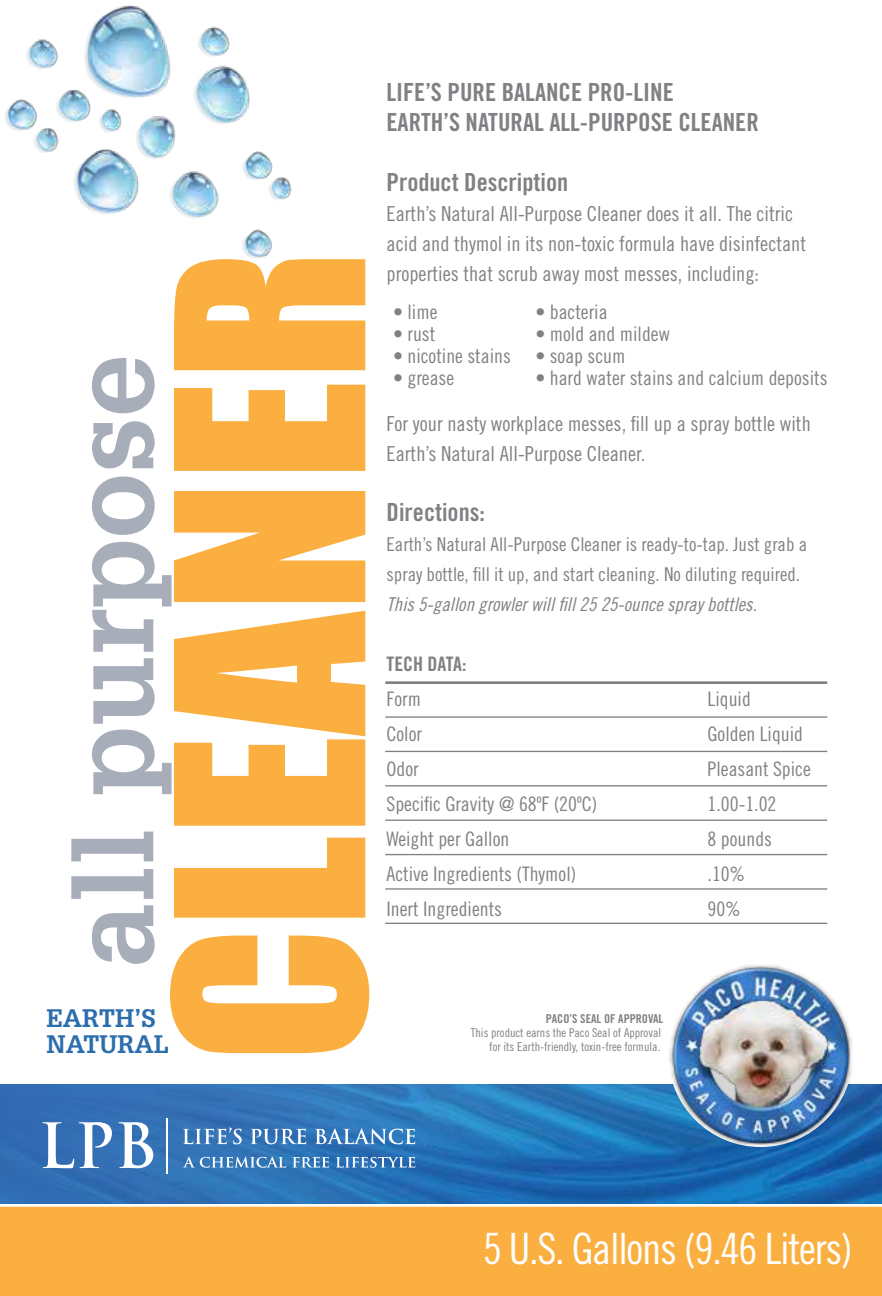
<style>
.page{position:relative;width:882px;height:1296px;background:#fff}
.page>*{position:absolute;margin:0;border:0;box-sizing:border-box;transform-origin:0 0}
.t1{font:242px "Impact";color:#faaf40}
.t2{font:700 112.6px "Glypha";color:#a7aeb9}
.t3{font:43.2px "Trade Gothic LT Std Cn 18";letter-spacing:-.03em;color:#fff}
.t4{font:25px/30px "Trade Gothic LT Std Bd Cn 20";color:#808184}
.t5{font:700 24.8px "Glypha";color:#2b6dad}
.t6{font:20.6px/30px "Trade Gothic LT Std Cn 18";color:#808184}
.t7{font:20px "Trade Gothic LT Std Cn 18";color:#808184}
.t8{font:20px "Trade Gothic LT Std Bd Cn 20";color:#808184}
.t9{font:19px/30px "Trade Gothic LT Std Cn 18";color:#808184}
.t10{font:19px "Trade Gothic LT Std Cn 18 Obl";color:#808184}
.t11{font:12.2px/14.2px "Trade Gothic LT Std Cn 18";color:#808184;text-align:right}
.t12{font:12.2px "Trade Gothic LT Std Bd Cn 20";color:#808184}
</style>
<div class="page">
<div style="left:0;top:1207px;width:882px;height:89px;background:#faaf40"></div>
<img style="left:5px;top:5px;width:287px;height:253px">
<img style="left:0;top:1084px;width:882px;height:119px">
<svg style="left:42px;top:1122px;width:70px;height:46px"></svg>
<svg style="left:119px;top:1122px;width:34px;height:46px"></svg>
<svg style="left:183px;top:1128px;width:59px;height:16px"></svg>
<svg style="left:251px;top:1129px;width:55px;height:15px"></svg>
<svg style="left:315px;top:1128px;width:100px;height:16px"></svg>
<svg style="left:183px;top:1157px;width:103px;height:11px"></svg>
<svg style="left:292px;top:1157px;width:37px;height:11px"></svg>
<svg style="left:336px;top:1157px;width:79px;height:11px"></svg>
<hr style="left:167px;top:1118px;width:1px;height:55px;background:#fff">
<img style="left:668px;top:1146px;width:188px;height:4px">
<img style="left:667px;top:965px;width:190px;height:181px">
<hr style="left:385px;top:681px;width:442px;height:3px;background:#808184">
<hr style="left:385px;top:716px;width:442px;height:2px;background:#808184">
<hr style="left:385px;top:751px;width:442px;height:1px;background:#808184">
<hr style="left:385px;top:785px;width:442px;height:1px;background:#808184">
<hr style="left:385px;top:820px;width:442px;height:1px;background:#808184">
<hr style="left:385px;top:854px;width:442px;height:1px;background:#808184">
<hr style="left:385px;top:888px;width:442px;height:2px;background:#808184">
<hr style="left:385px;top:923px;width:442px;height:1px;background:#808184">
<h1 class="t1" style="left:83px;top:1062px;width:813px;rotate:-90deg">CLEANER</h1>
<h2 class="t2" style="left:42px;top:968px;width:615px;rotate:-90deg">all purpose</h2>
<p class="t5" style="left:46px;top:1003px;width:111px">EARTH’S</p>
<p class="t5" style="left:46px;top:1029px;width:124px">NATURAL</p>
<p class="t4" style="left:387px;top:77px;width:374px">LIFE’S PURE BALANCE PRO-LINE<br>EARTH’S NATURAL ALL-PURPOSE CLEANER</p>
<p class="t4" style="left:387px;top:167px;width:183px">Product Description</p>
<p class="t6" style="left:387px;top:199px;width:421px">Earth’s Natural All-Purpose Cleaner does it all. The citric acid and thymol in its non-toxic formula have disinfectant properties that scrub away most messes, including:</p>
<p class="t7" style="left:393px;top:300px;width:46px">• lime</p>
<p class="t7" style="left:393px;top:322px;width:44px">• rust</p>
<p class="t7" style="left:393px;top:344px;width:119px">• nicotine stains</p>
<p class="t7" style="left:393px;top:366px;width:63px">• grease</p>
<p class="t7" style="left:535px;top:300px;width:74px">• bacteria</p>
<p class="t7" style="left:535px;top:322px;width:136px">• mold and mildew</p>
<p class="t7" style="left:535px;top:344px;width:91px">• soap scum</p>
<p class="t7" style="left:535px;top:366px;width:294px">• hard water stains and calcium deposits</p>
<p class="t6" style="left:387px;top:409px;width:426px">For your nasty workplace messes, fill up a spray bottle with<br>Earth’s Natural All-Purpose Cleaner.</p>
<p class="t4" style="left:387px;top:497px;width:100px">Directions:</p>
<p class="t9" style="left:387px;top:529px;width:422px">Earth’s Natural All-Purpose Cleaner is ready-to-tap. Just grab a spray bottle, fill it up, and start cleaning. No diluting required.</p>
<p class="t10" style="left:387px;top:593px;width:372px">This 5-gallon growler will fill 25 25-ounce spray bottles.</p>
<p class="t8" style="left:387px;top:652px;width:81px">TECH DATA:</p>
<p class="t7" style="left:387px;top:687px;width:36px">Form</p>
<p class="t7" style="left:708px;top:687px;width:45px">Liquid</p>
<p class="t7" style="left:387px;top:722px;width:37px">Color</p>
<p class="t7" style="left:708px;top:722px;width:97px">Golden Liquid</p>
<p class="t7" style="left:387px;top:757px;width:34px">Odor</p>
<p class="t7" style="left:708px;top:757px;width:105px">Pleasant Spice</p>
<p class="t7" style="left:387px;top:792px;width:212px">Specific Gravity @ 68ºF (20ºC)</p>
<p class="t7" style="left:708px;top:792px;width:70px">1.00-1.02</p>
<p class="t7" style="left:387px;top:827px;width:124px">Weight per Gallon</p>
<p class="t7" style="left:708px;top:827px;width:66px">8 pounds</p>
<p class="t7" style="left:387px;top:862px;width:191px">Active Ingredients (Thymol)</p>
<p class="t7" style="left:708px;top:862px;width:39px">.10%</p>
<p class="t7" style="left:387px;top:897px;width:117px">Inert Ingredients</p>
<p class="t7" style="left:708px;top:897px;width:35px">90%</p>
<p class="t12" style="left:546px;top:1011px;width:119px">PACO’S SEAL OF APPROVAL</p>
<p class="t11" style="left:471px;top:1025px;width:192px">This product earns the Paco Seal of Approval for its Earth-friendly, toxin-free formula.</p>
<h3 class="t3" style="left:483px;top:1222px;width:372px">5 U.S. Gallons (9.46 Liters)</h3>
</div>
